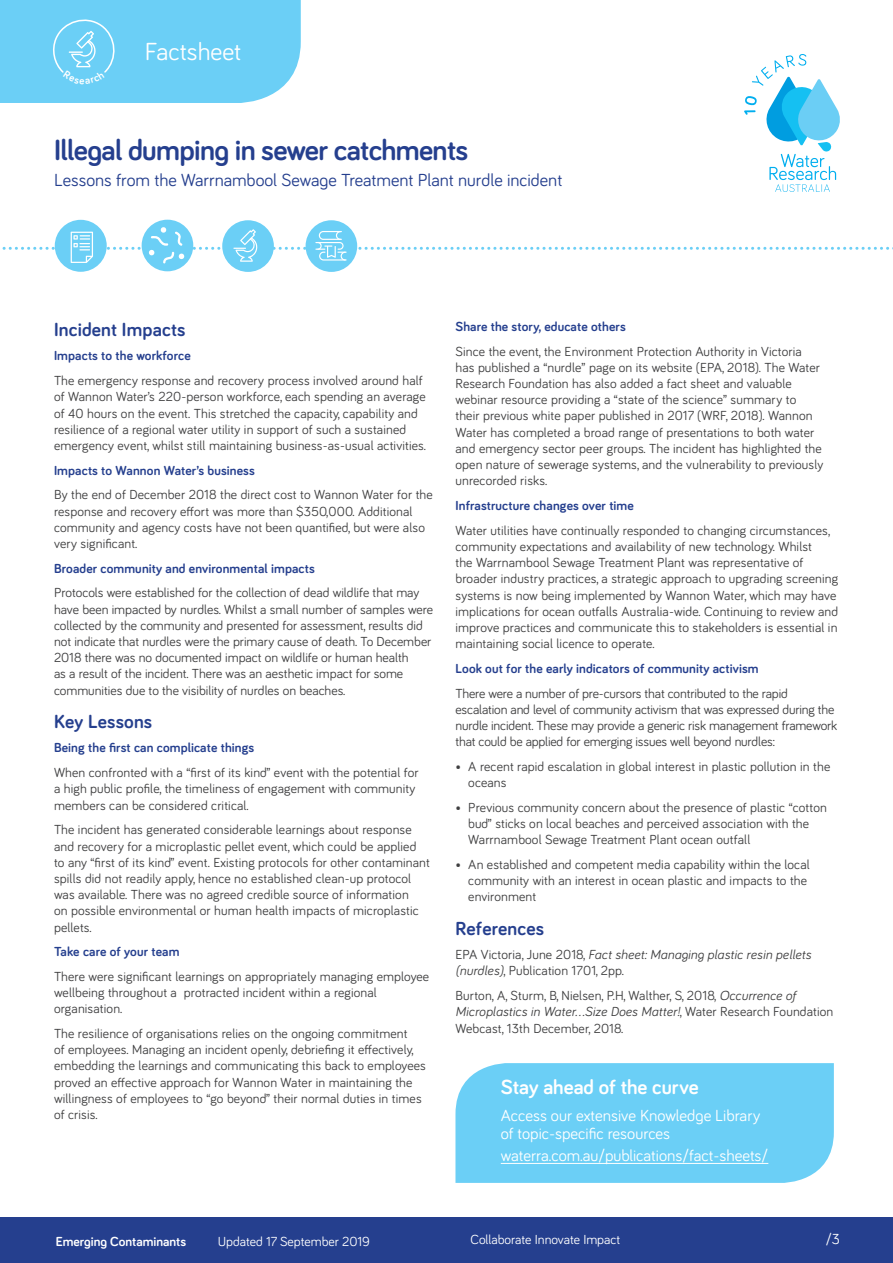
<style>
.page{position:relative;width:893px;height:1263px;background:#fff}
.page>*{position:absolute;margin:0;border:0;box-sizing:border-box;transform-origin:0 0}
.t1{font:700 30px "Bariol";letter-spacing:-.02em;color:#253f8e}
.t2{font:25.5px "Bariol";color:#fff}
.t3{font:700 21px "Bariol";color:#fff}
.t4{font:700 19.5px "Bariol";letter-spacing:.01em;color:#253f8e}
.t5{font:18px "Bariol";color:#253f8e}
.t6{font:16.5px/18px "Bariol";color:#fff}
.t7{font:15px "Bariol";color:#fff}
.t8{font:13.5px/16.2px "Bariol";letter-spacing:.01em;color:#3e3e3f}
.t9{font:700 13.5px "Bariol";letter-spacing:.01em;color:#253f8e}
.t10{font:13.5px/16.2px "Bariol";letter-spacing:-.01em;color:#3e3e3f}
.t11{font:italic 13.5px/16.2px "Bariol";letter-spacing:.01em;color:#3e3e3f}
.t12{font:13.5px "Bariol";color:#fff}
.t13{font:700 13.5px "Bariol";color:#fff}
.s1{font-style:normal}
.s2{font-style:italic}
</style>
<div class="page">
<svg style="left:744px;top:54px;width:96px;height:138px"></svg>
<div style="left:455px;top:1063px;width:379px;height:120px;background:#6bcff6"></div>
<hr style="left:501px;top:1163px;width:267px;height:1px;background:#fff">
<div style="left:55px;top:220px;width:52px;height:52px;background:#6bcff6;border-radius:50%"></div>
<div style="left:142px;top:220px;width:51px;height:51px;background:#6bcff6;border-radius:50%"></div>
<div style="left:222px;top:220px;width:52px;height:52px;background:#6bcff6;border-radius:50%"></div>
<div style="left:306px;top:220px;width:51px;height:52px;background:#6bcff6;border-radius:50%"></div>
<svg style="left:2px;top:227px;width:891px;height:36px"></svg>
<div style="left:0;top:1217px;width:893px;height:46px;background:#253f8e"></div>
<div style="left:0;top:0;width:301px;height:103px;background:#6bcff6"></div>
<p class="t2" style="left:145px;top:34px;width:98px">Factsheet</p>
<p class="t1" style="left:54px;top:129px;width:416px">Illegal dumping in sewer catchments</p>
<p class="t5" style="left:54px;top:168px;width:510px">Lessons from the Warrnambool Sewage Treatment Plant nurdle incident</p>
<p class="t4" style="left:54px;top:316px;width:133px">Incident Impacts</p>
<p class="t9" style="left:54px;top:347px;width:138px">Impacts to the workforce</p>
<p class="t8" style="left:54px;top:372px;width:373px">The emergency response and recovery process involved around half of Wannon Water’s 220-person workforce, each spending an average of 40 hours on the event. This stretched the capacity, capability and resilience of a regional water utility in support of such a sustained emergency event, whilst still maintaining business-as-usual activities.</p>
<p class="t9" style="left:54px;top:461px;width:202px">Impacts to Wannon Water’s business</p>
<p class="t8" style="left:54px;top:486px;width:380px">By the end of December 2018 the direct cost to Wannon Water for the response and recovery effort was more than $350,000. Additional community and agency costs have not been quantified, but were also very significant.</p>
<p class="t9" style="left:54px;top:559px;width:262px">Broader community and environmental impacts</p>
<p class="t8" style="left:54px;top:584px;width:381px">Protocols were established for the collection of dead wildlife that may have been impacted by nurdles. Whilst a small number of samples were collected by the community and presented for assessment, results did not indicate that nurdles were the primary cause of death. To December 2018 there was no documented impact on wildlife or human health<br>as a result of the incident. There was an aesthetic impact for some communities due to the visibility of nurdles on beaches.</p>
<p class="t4" style="left:54px;top:708px;width:100px">Key Lessons</p>
<p class="t9" style="left:54px;top:739px;width:202px">Being the first can complicate things</p>
<p class="t8" style="left:54px;top:764px;width:366px">When confronted with a “first of its kind” event with the potential for a high public profile, the timeliness of engagement with community members can be considered critical.</p>
<p class="t8" style="left:54px;top:821px;width:377px">The incident has generated considerable learnings about response and recovery for a microplastic pellet event, which could be applied to any “first of its kind” event. Existing protocols for other contaminant spills did not readily apply, hence no established clean-up protocol was available. There was no agreed credible source of information<br>on possible environmental or human health impacts of microplastic pellets.</p>
<p class="t9" style="left:54px;top:942px;width:127px">Take care of your team</p>
<p class="t8" style="left:54px;top:968px;width:377px">There were significant learnings on appropriately managing employee wellbeing throughout a protracted incident within a regional organisation.</p>
<p class="t8" style="left:54px;top:1025px;width:373px">The resilience of organisations relies on the ongoing commitment<br>of employees. Managing an incident openly, debriefing it effectively, embedding the learnings and communicating this back to employees proved an effective approach for Wannon Water in maintaining the willingness of employees to “go beyond” their normal duties in times of crisis.</p>
<p class="t9" style="left:455px;top:317px;width:172px">Share the story, educate others</p>
<p class="t8" style="left:455px;top:342px;width:369px">Since the event, the Environment Protection Authority in Victoria has published a “nurdle” page on its website (EPA, 2018). The Water Research Foundation has also added a fact sheet and valuable webinar resource providing a “state of the science” summary to their previous white paper published in 2017 (WRF, 2018). Wannon Water has completed a broad range of presentations to both water and emergency sector peer groups. The incident has highlighted the open nature of sewerage systems, and the vulnerability to previously unrecorded risks.</p>
<p class="t9" style="left:455px;top:496px;width:180px">Infrastructure changes over time</p>
<p class="t8" style="left:455px;top:521px;width:384px">Water utilities have continually responded to changing circumstances, community expectations and availability of new technology. Whilst<br>the Warrnambool Sewage Treatment Plant was representative of broader industry practices, a strategic approach to upgrading screening systems is now being implemented by Wannon Water, which may have implications for ocean outfalls Australia-wide. Continuing to review and improve practices and communicate this to stakeholders is essential in maintaining social licence to operate.</p>
<p class="t9" style="left:455px;top:659px;width:305px">Look out for the early indicators of community activism</p>
<p class="t10" style="left:455px;top:684px;width:383px">There were a number of pre-cursors that contributed to the rapid escalation and level of community activism that was expressed during the nurdle incident. These may provide a generic risk management framework that could be applied for emerging issues well beyond nurdles:</p>
<p class="t8" style="left:468px;top:758px;width:364px;text-indent:-13px">• A recent rapid escalation in global interest in plastic pollution in the oceans</p>
<p class="t8" style="left:468px;top:798px;width:360px;text-indent:-13px">• Previous community concern about the presence of plastic “cotton bud” sticks on local beaches and perceived association with the<br>Warrnambool Sewage Treatment Plant ocean outfall</p>
<p class="t8" style="left:468px;top:856px;width:343px;text-indent:-13px">• An established and competent media capability within the local community with an interest in ocean plastic and impacts to the environment</p>
<p class="t4" style="left:455px;top:914px;width:90px">References</p>
<p class="t11" style="left:455px;top:946px;width:357px"><span class="s1">EPA Victoria, June 2018,</span> Fact sheet: Managing plastic resin pellets (nurdles)<span class="s1">, Publication 1701, 2pp.</span></p>
<p class="t8" style="left:455px;top:987px;width:379px">Burton, A, Sturm, B, Nielsen, P.H, Walther, S, 2018, <span class="s2">Occurrence of<br>Microplastics in Water…Size Does Matter!</span>, Water Research Foundation<br>Webcast, 13th December, 2018.</p>
<p class="t3" style="left:501px;top:1073px;width:199px">Stay ahead of the curve</p>
<p class="t6" style="left:501px;top:1106px;width:261px">Access our extensive Knowledge Library of topic-specific resources</p>
<p class="t6" style="left:501px;top:1146px;width:269px">waterra.com.au/publications/fact-sheets/</p>
<p class="t13" style="left:56px;top:1232px;width:132px">Emerging Contaminants</p>
<p class="t12" style="left:218px;top:1232px;width:154px">Updated 17 September 2019</p>
<p class="t12" style="left:471px;top:1230px;width:151px">Collaborate Innovate Impact</p>
<p class="t7" style="left:826px;top:1229px;width:16px">/3</p>
</div>
